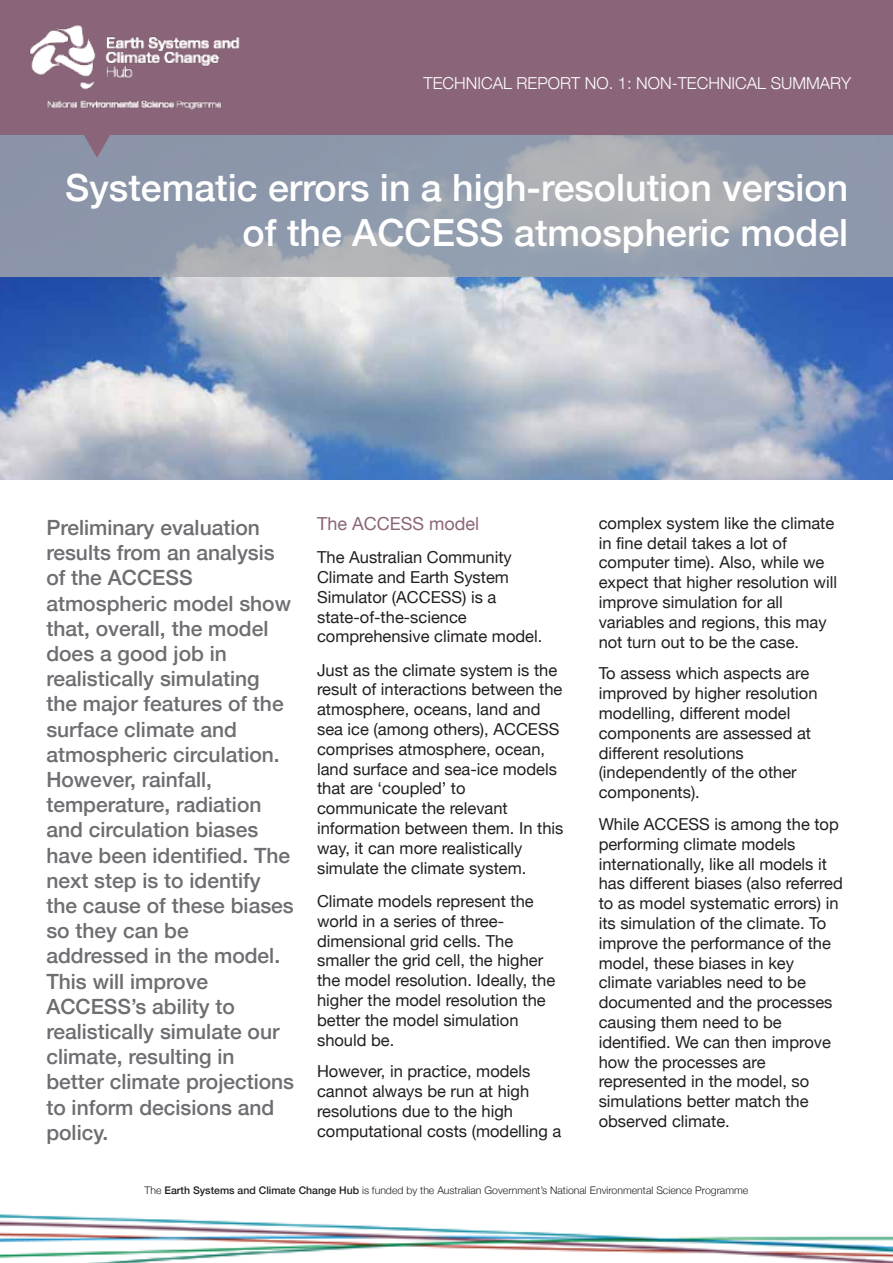
<style>
.page{position:relative;width:893px;height:1263px;background:#fff}
.page>*{position:absolute;margin:0;border:0;box-sizing:border-box;transform-origin:0 0}
.t1{font:500 37.5px/45px "Helvetica Neue";color:#fff;text-align:right}
.t2{font:500 21px/25.2px "Helvetica Neue";color:#6d6e71}
.t3{font:18px "Helvetica Neue";color:#8a6579}
.t4{font:16.5px/19.8px "Helvetica Neue";color:#231f20}
.t5{font:300 16.5px "Helvetica Neue";color:#fff}
.t6{font:300 10.5px "Helvetica Neue";color:#231f20}
.s1{font-weight:500}
</style>
<div class="page">
<img style="left:0;top:277px;width:893px;height:203px">
<img style="left:0;top:1214px;width:893px;height:49px">
<div style="left:0;top:0;width:893px;height:135px;background:#8a6579"></div>
<svg style="left:0;top:135px;width:893px;height:142px;background:#959ead"></svg>
<svg style="left:71px;top:135px;width:53px;height:23px"></svg>
<img style="left:29px;top:25px;width:211px;height:85px">
<p class="t5" style="left:424px;top:73px;width:429px">TECHNICAL REPORT NO. 1: NON-TECHNICAL SUMMARY</p>
<h1 class="t1" style="left:65px;top:162px;width:785px">Systematic errors in a high-resolution version of the ACCESS atmospheric model</h1>
<p class="t2" style="left:46px;top:513px;width:249px">Preliminary evaluation results from an analysis of the ACCESS atmospheric model show that, overall, the model does a good job in realistically simulating the major features of the surface climate and atmospheric circulation.<br>However, rainfall, temperature, radiation and circulation biases have been identified. The next step is to identify the cause of these biases so they can be addressed in the model.<br>This will improve<br>ACCESS’s ability to realistically simulate our climate, resulting in better climate projections to inform decisions and policy.</p>
<p class="t3" style="left:317px;top:510px;width:164px">The ACCESS model</p>
<p class="t4" style="left:317px;top:548px;width:227px">The Australian Community<br>Climate and Earth System<br>Simulator (ACCESS) is a state-of-the-science comprehensive climate model.</p>
<p class="t4" style="left:317px;top:661px;width:248px">Just as the climate system is the result of interactions between the atmosphere, oceans, land and sea ice (among others), ACCESS comprises atmosphere, ocean, land surface and sea-ice models that are ‘coupled’ to communicate the relevant information between them. In this way, it can more realistically simulate the climate system.</p>
<p class="t4" style="left:317px;top:892px;width:240px">Climate models represent the world in a series of three&shy;dimensional grid cells. The smaller the grid cell, the higher the model resolution. Ideally, the higher the model resolution the better the model simulation should be.</p>
<p class="t4" style="left:317px;top:1062px;width:246px">However, in practice, models cannot always be run at high resolutions due to the high computational costs (modelling a</p>
<p class="t4" style="left:599px;top:514px;width:240px">complex system like the climate in fine detail takes a lot of computer time). Also, while we expect that higher resolution will improve simulation for all variables and regions, this may not turn out to be the case.</p>
<p class="t4" style="left:599px;top:664px;width:220px">To assess which aspects are improved by higher resolution modelling, different model components are assessed at different resolutions (independently of the other components).</p>
<p class="t4" style="left:599px;top:815px;width:246px">While ACCESS is among the top performing climate models internationally, like all models it has different biases (also referred to as model systematic errors) in its simulation of the climate. To improve the performance of the model, these biases in key climate variables need to be documented and the processes causing them need to be identified. We can then improve how the processes are represented in the model, so simulations better match the observed climate.</p>
<p class="t6" style="left:145px;top:1184px;width:605px">The <span class="s1">Earth Systems and Climate Change Hub</span> is funded by the Australian Government’s National Environmental Science Programme</p>
</div>
